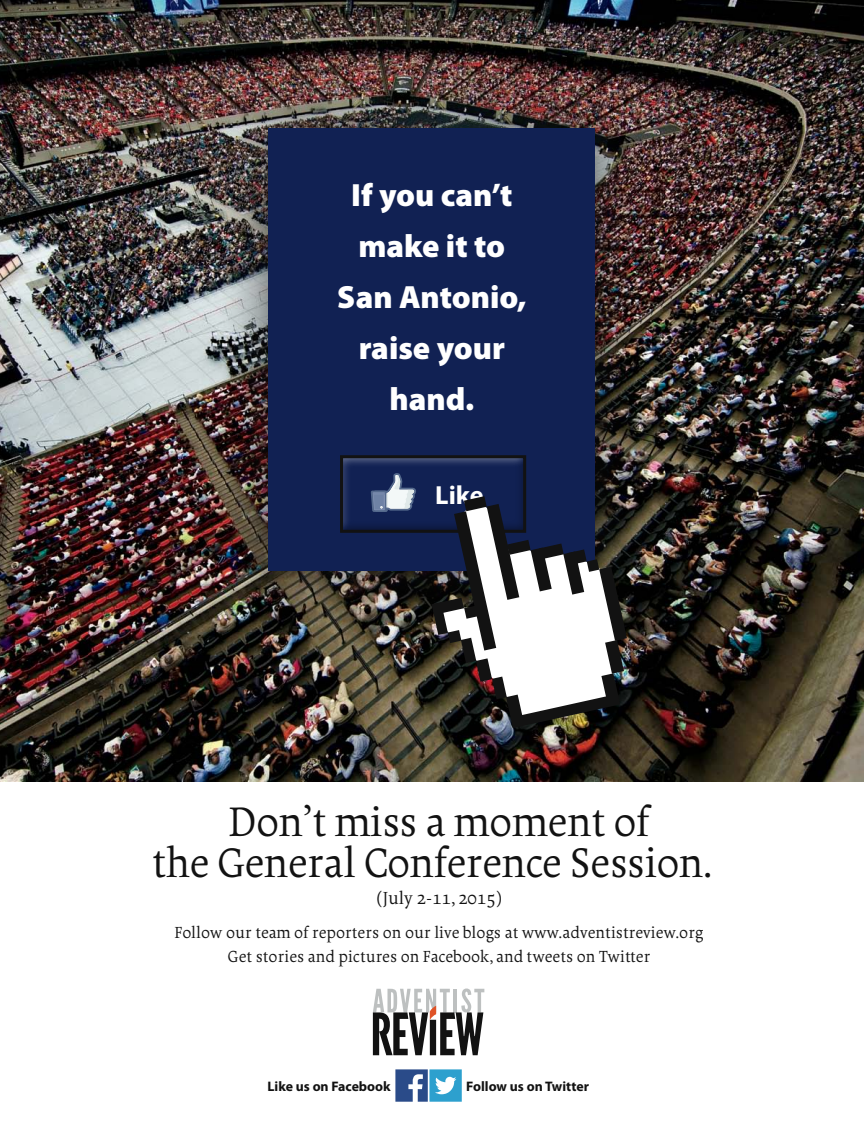
<style>
.page{position:relative;width:864px;height:1134px;background:#fff}
.page>*{position:absolute;margin:0;border:0;box-sizing:border-box;transform-origin:0 0}
.t1{font:44.25px/40.5px "Borges Blanca";letter-spacing:-.015em;color:#121212;text-align:center}
.t2{font:900 32.25px/51px "Myriad Pro";color:#fff;text-align:center}
.t3{font:700 26.25px "Myriad Pro";color:#fff}
.t4{font:18.75px "Borges Blanca";color:#121212}
.t5{font:17.25px/24px "Borges Blanca";color:#121212;text-align:center}
.t6{font:700 13.8px "Myriad Pro";color:#121212}
</style>
<div class="page">
<img style="left:0;top:0;width:864px;height:781px">
<div style="left:216px;top:76px;width:432px;height:549px;background:#121212;opacity:.75"></div>
<div style="left:269px;top:129px;width:326px;height:442px;background:#112153"></div>
<svg style="left:395px;top:1069px;width:67px;height:33px"></svg>
<div style="left:338px;top:454px;width:189px;height:81px;background:#121212;opacity:.75"></div>
<div style="left:340px;top:455px;width:186px;height:78px;border:3px solid #121212"></div>
<svg style="left:371px;top:473px;width:45px;height:39px"></svg>
<svg style="left:432px;top:496px;width:195px;height:232px"></svg>
<svg style="left:373px;top:988px;width:111px;height:67px"></svg>
<h2 class="t2" style="left:337px;top:170px;width:191px">If you can’t make it to<br>San Antonio, raise your hand.</h2>
<h3 class="t3" style="left:435px;top:478px;width:50px">Like</h3>
<h1 class="t1" style="left:152px;top:802px;width:563px">Don’t miss a moment of<br>the General Conference Session.</h1>
<p class="t4" style="left:376px;top:887px;width:128px">(July 2-11, 2015)</p>
<p class="t5" style="left:175px;top:921px;width:530px">Follow our team of reporters on our live blogs at www.adventistreview.org<br>Get stories and pictures on Facebook, and tweets on Twitter</p>
<p class="t6" style="left:268px;top:1077px;width:125px">Like us on Facebook</p>
<p class="t6" style="left:466px;top:1077px;width:124px">Follow us on Twitter</p>
</div>
